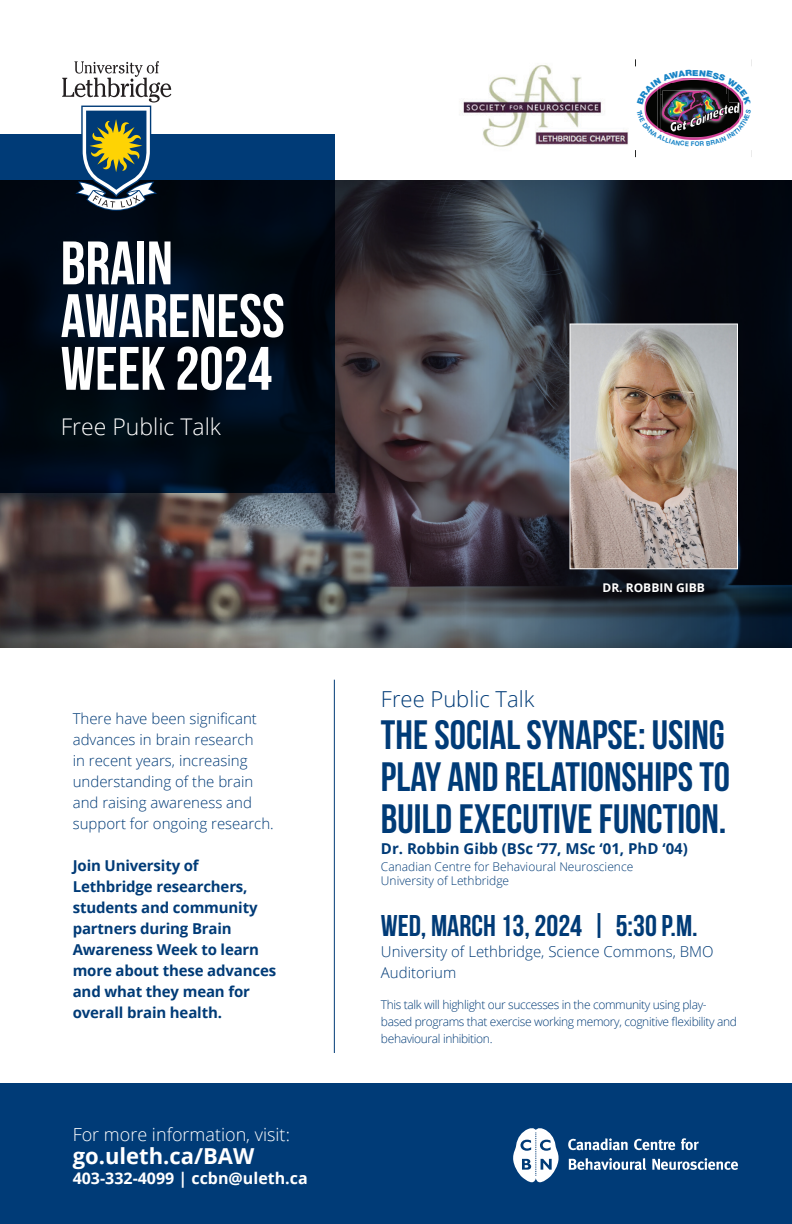
<style>
.page{position:relative;width:792px;height:1224px;background:#fff}
.page>*{position:absolute;margin:0;border:0;box-sizing:border-box;transform-origin:0 0}
.t1{font:61.2px/52.7px "Bebas Neue";color:#fff}
.t2{font:41px/42px "Bebas Neue";color:#003b77}
.t3{font:30px "Bebas Neue";color:#003b77}
.t4{font:300 23px "Open Sans";color:#fff}
.t5{font:700 22px "Open Sans";color:#fff}
.t6{font:300 22px "Open Sans";color:#003b77}
.t7{font:300 18px "Open Sans";color:#fff}
.t8{font:700 16px "Open Sans";color:#fff}
.t9{font:300 15px/21px "Open Sans";color:#003b77}
.t10{font:700 15px/21px "Open Sans";letter-spacing:-.01em;color:#003b77}
.t11{font:300 12px/17px "Open Sans";letter-spacing:-.03em;color:#003b77}
.t12{font:300 12px/14px "Open Sans";color:#003b77}
.t13{font:700 12px "Open Sans";color:#fff}
</style>
<div class="page">
<div style="left:0;top:1083px;width:792px;height:141px;background:#003b77"></div>
<img style="left:0;top:181px;width:792px;height:467px">
<img style="left:460px;top:59px;width:176px;height:99px">
<hr style="left:334px;top:680px;width:1px;height:373px;background:#003b77">
<svg style="left:0;top:135px;width:335px;height:358px;background:#000e20"></svg>
<svg style="left:62px;top:61px;width:109px;height:150px"></svg>
<img style="left:572px;top:326px;width:164px;height:241px">
<div style="left:570px;top:324px;width:168px;height:245px;border:1px solid #fff"></div>
<svg style="left:568px;top:1138px;width:60px;height:12px"></svg>
<svg style="left:634px;top:1139px;width:41px;height:11px"></svg>
<svg style="left:681px;top:1138px;width:18px;height:12px"></svg>
<svg style="left:569px;top:1158px;width:77px;height:12px"></svg>
<svg style="left:652px;top:1158px;width:86px;height:12px"></svg>
<svg style="left:513px;top:1128px;width:46px;height:55px"></svg>
<svg style="left:644px;top:59px;width:108px;height:98px"></svg>
<p class="t1" style="left:61px;top:236px;width:226px">BRAIN<br>AWARENESS<br>WEEK 2024</p>
<p class="t4" style="left:61px;top:411px;width:162px">Free Public Talk</p>
<p class="t9" style="left:73px;top:708px;width:203px">There have been significant advances in brain research<br>in recent years, increasing understanding of the brain and raising awareness and support for ongoing research.</p>
<p class="t10" style="left:73px;top:855px;width:205px">Join University of<br>Lethbridge researchers, students and community partners during Brain<br>Awareness Week to learn more about these advances and what they mean for overall brain health.</p>
<p class="t7" style="left:73px;top:1122px;width:219px">For more information, visit:</p>
<p class="t5" style="left:73px;top:1140px;width:183px">go.uleth.ca/BAW</p>
<p class="t8" style="left:73px;top:1167px;width:236px">403-332-4099 | ccbn@uleth.ca</p>
<p class="t13" style="left:602px;top:580px;width:104px">DR. ROBBIN GIBB</p>
<p class="t6" style="left:381px;top:684px;width:155px">Free Public Talk</p>
<p class="t2" style="left:381px;top:713px;width:351px">THE SOCIAL SYNAPSE: USING<br>PLAY AND RELATIONSHIPS TO<br>BUILD EXECUTIVE FUNCTION.</p>
<p class="t10" style="left:381px;top:837px;width:308px">Dr. Robbin Gibb (BSc ‘77, MSc ‘01, PhD ‘04)</p>
<p class="t12" style="left:381px;top:859px;width:254px">Canadian Centre for Behavioural Neuroscience<br>University of Lethbridge</p>
<p class="t3" style="left:381px;top:909px;width:318px">WED, MARCH 13, 2024 | 5:30 P.M.</p>
<p class="t9" style="left:381px;top:941px;width:334px">University of Lethbridge, Science Commons, BMO<br>Auditorium</p>
<p class="t11" style="left:381px;top:996px;width:357px">This talk will highlight our successes in the community using play&shy;based programs that exercise working memory, cognitive flexibility and behavioural inhibition.</p>
</div>
